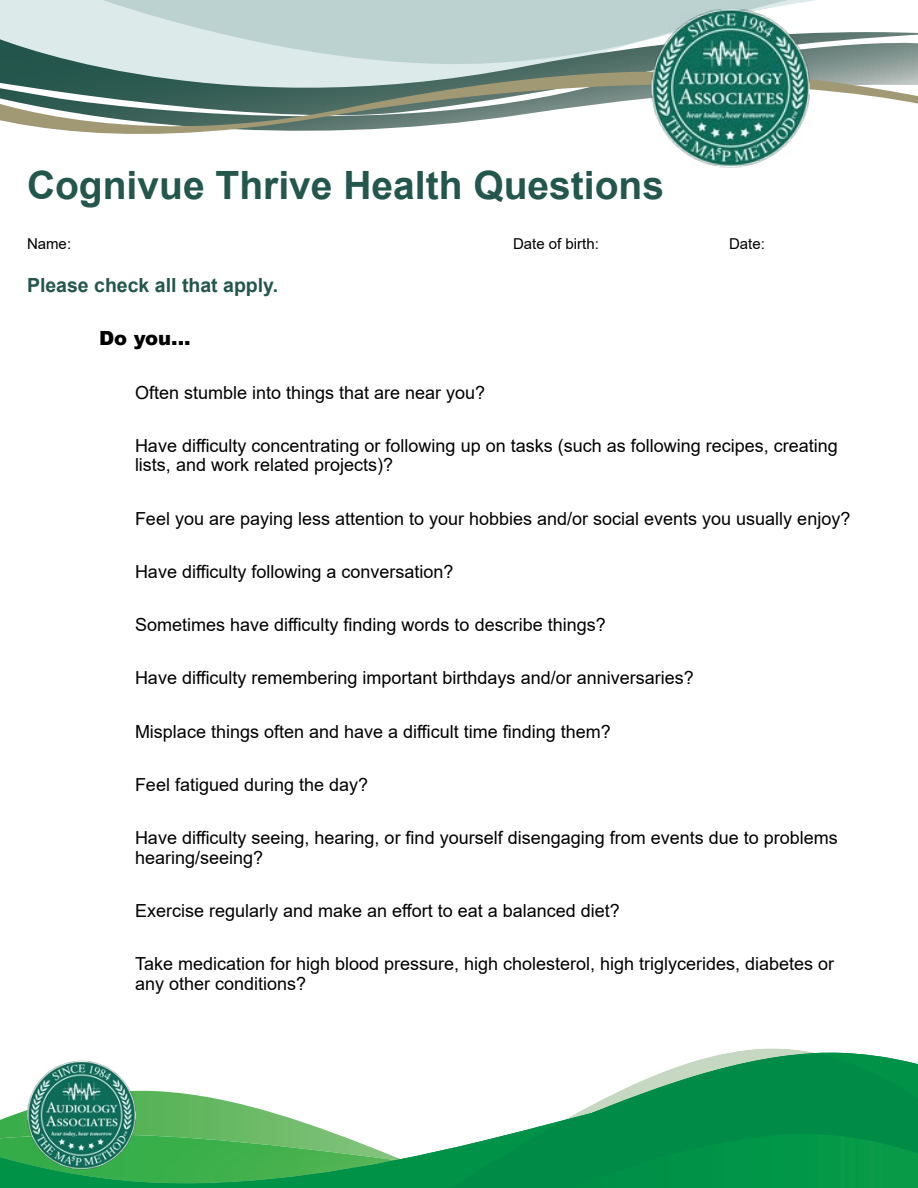
<style>
.page{position:relative;width:918px;height:1188px;background:#fff}
.page>*{position:absolute;margin:0;border:0;box-sizing:border-box;transform-origin:0 0}
.t1{font:700 39px "Arial";color:#23564c}
.t2{font:700 19.5px "Arial";color:#23564c}
.t3{font:900 19.5px "Arial";color:#000}
.t4{font:18px/19.5px "Arial";color:#000}
.t5{font:15px "Arial";color:#000}
</style>
<div class="page">
<svg style="left:0;top:1090px;width:401px;height:98px"></svg>
<svg style="left:401px;top:1148px;width:48px;height:40px;background:#25a161"></svg>
<svg style="left:730px;top:1048px;width:84px;height:5px"></svg>
<svg style="left:449px;top:1053px;width:469px;height:135px;fill:#008c46"></svg>
<div style="left:570px;top:1134px;width:348px;height:54px;background:#009447"></div>
<svg style="left:0;top:0;width:918px;height:134px"></svg>
<img style="left:649px;top:3px;width:167px;height:165px">
<img style="left:26px;top:1060px;width:113px;height:111px">
<h1 class="t1" style="left:27px;top:158px;width:639px">Cognivue Thrive Health Questions</h1>
<p class="t5" style="left:27px;top:233px;width:46px">Name:</p>
<p class="t5" style="left:513px;top:233px;width:87px">Date of birth:</p>
<p class="t5" style="left:729px;top:233px;width:37px">Date:</p>
<p class="t2" style="left:27px;top:272px;width:253px">Please check all that apply.</p>
<p class="t3" style="left:99px;top:324px;width:93px">Do you...</p>
<p class="t4" style="left:135px;top:383px;width:352px">Often stumble into things that are near you?</p>
<p class="t4" style="left:135px;top:436px;width:704px">Have difficulty concentrating or following up on tasks (such as following recipes, creating lists, and work related projects)?</p>
<p class="t4" style="left:135px;top:509px;width:717px">Feel you are paying less attention to your hobbies and/or social events you usually enjoy?</p>
<p class="t4" style="left:135px;top:562px;width:320px">Have difficulty following a conversation?</p>
<p class="t4" style="left:135px;top:615px;width:472px">Sometimes have difficulty finding words to describe things?</p>
<p class="t4" style="left:135px;top:668px;width:560px">Have difficulty remembering important birthdays and/or anniversaries?</p>
<p class="t4" style="left:135px;top:721px;width:477px">Misplace things often and have a difficult time finding them?</p>
<p class="t4" style="left:135px;top:775px;width:235px">Feel fatigued during the day?</p>
<p class="t4" style="left:135px;top:828px;width:704px">Have difficulty seeing, hearing, or find yourself disengaging from events due to problems hearing/seeing?</p>
<p class="t4" style="left:135px;top:901px;width:486px">Exercise regularly and make an effort to eat a balanced diet?</p>
<p class="t4" style="left:135px;top:954px;width:701px">Take medication for high blood pressure, high cholesterol, high triglycerides, diabetes or any other conditions?</p>
</div>
